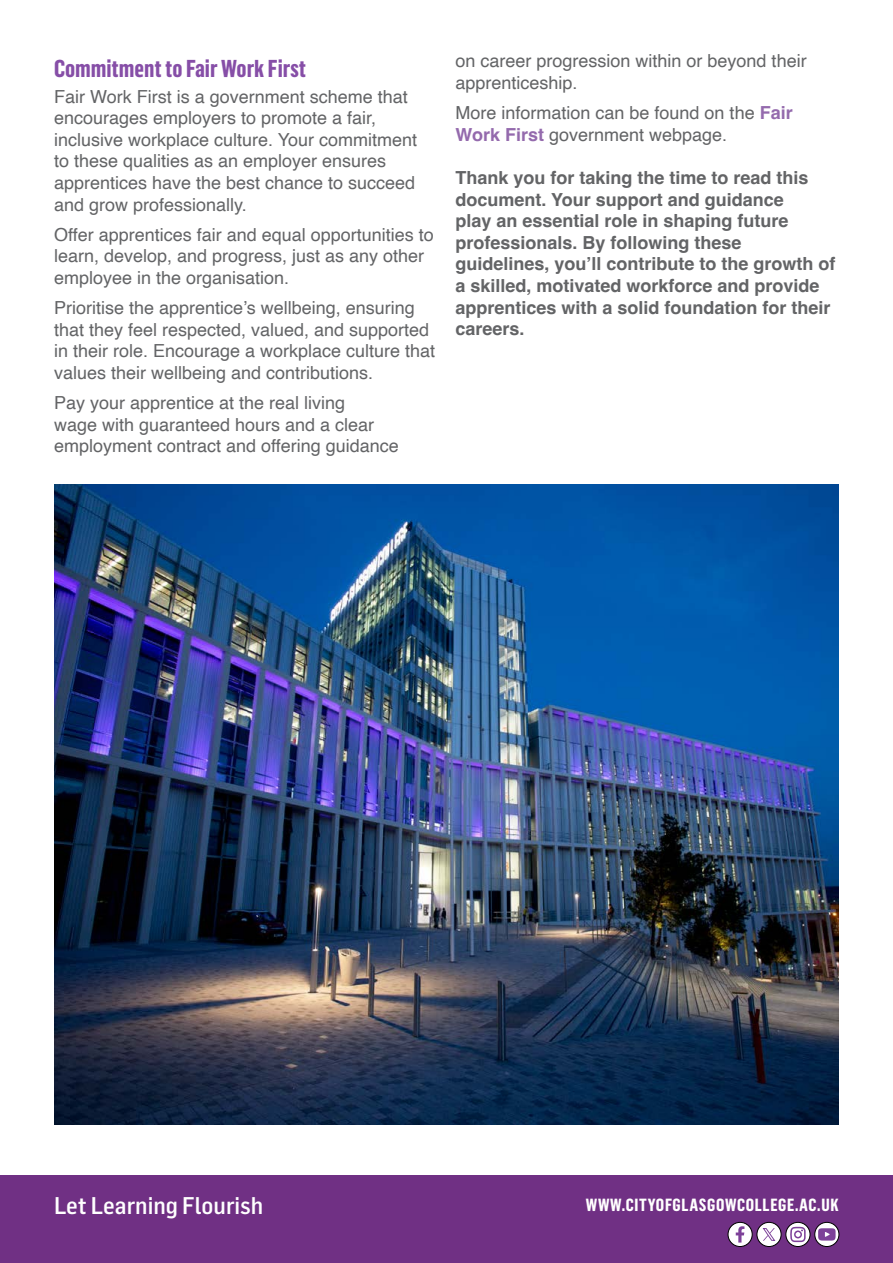
<style>
.page{position:relative;width:893px;height:1263px;background:#fff}
.page>*{position:absolute;margin:0;border:0;box-sizing:border-box;transform-origin:0 0}
.t1{font:700 24px "Flama Condensed";color:#864ea7}
.t2{font:500 23.7px "Flama Semicondensed";color:#fff}
.t3{font:18px/21.6px "Helvetica";color:#636466}
.t4{font:700 18px/21.6px "Helvetica";color:#636466}
.t5{font:700 17.25px "Flama Condensed";letter-spacing:.04em;color:#fff}
.s1{font-weight:700;color:#946aad}
</style>
<div class="page">
<div style="left:0;top:1176px;width:893px;height:87px;background:#703084"></div>
<div style="left:728px;top:1222px;width:24px;height:24px;background:#fff;border-radius:50%"></div>
<div style="left:728px;top:1222px;width:24px;height:24px;border:1px solid #000;border-radius:50%"></div>
<div style="left:757px;top:1222px;width:24px;height:24px;background:#fff;border-radius:50%"></div>
<div style="left:757px;top:1222px;width:24px;height:24px;border:1px solid #000;border-radius:50%"></div>
<svg style="left:786px;top:1222px;width:24px;height:24px"></svg>
<div style="left:786px;top:1222px;width:24px;height:24px;border:1px solid #000;border-radius:50%"></div>
<svg style="left:790px;top:1227px;width:16px;height:15px"></svg>
<svg style="left:815px;top:1222px;width:24px;height:24px"></svg>
<div style="left:815px;top:1222px;width:24px;height:24px;border:1px solid #000;border-radius:50%"></div>
<svg style="left:818px;top:1228px;width:18px;height:12px"></svg>
<svg style="left:762px;top:1228px;width:14px;height:13px"></svg>
<svg style="left:736px;top:1226px;width:8px;height:16px"></svg>
<img style="left:54px;top:485px;width:785px;height:640px">
<h1 class="t1" style="left:54px;top:53px;width:253px">Commitment to Fair Work First</h1>
<p class="t3" style="left:54px;top:86px;width:365px">Fair Work First is a government scheme that encourages employers to promote a fair, inclusive workplace culture. Your commitment to these qualities as an employer ensures apprentices have the best chance to succeed and grow professionally.</p>
<p class="t3" style="left:54px;top:224px;width:381px">Offer apprentices fair and equal opportunities to learn, develop, and progress, just as any other employee in the organisation.</p>
<p class="t3" style="left:54px;top:297px;width:383px">Prioritise the apprentice’s wellbeing, ensuring that they feel respected, valued, and supported in their role. Encourage a workplace culture that values their wellbeing and contributions.</p>
<p class="t3" style="left:54px;top:392px;width:346px">Pay your apprentice at the real living<br>wage with guaranteed hours and a clear employment contract and offering guidance</p>
<p class="t3" style="left:455px;top:51px;width:353px">on career progression within or beyond their apprenticeship.</p>
<p class="t3" style="left:455px;top:103px;width:339px">More information can be found on the <span class="s1">Fair<br>Work First</span> government webpage.</p>
<p class="t4" style="left:455px;top:169px;width:382px">Thank you for taking the time to read this document. Your support and guidance<br>play an essential role in shaping future professionals. By following these guidelines, you’ll contribute to the growth of a skilled, motivated workforce and provide apprentices with a solid foundation for their careers.</p>
<h2 class="t2" style="left:54px;top:1190px;width:211px">Let Learning Flourish</h2>
<p class="t5" style="left:586px;top:1194px;width:254px">WWW.CITYOFGLASGOWCOLLEGE.AC.UK</p>
</div>
